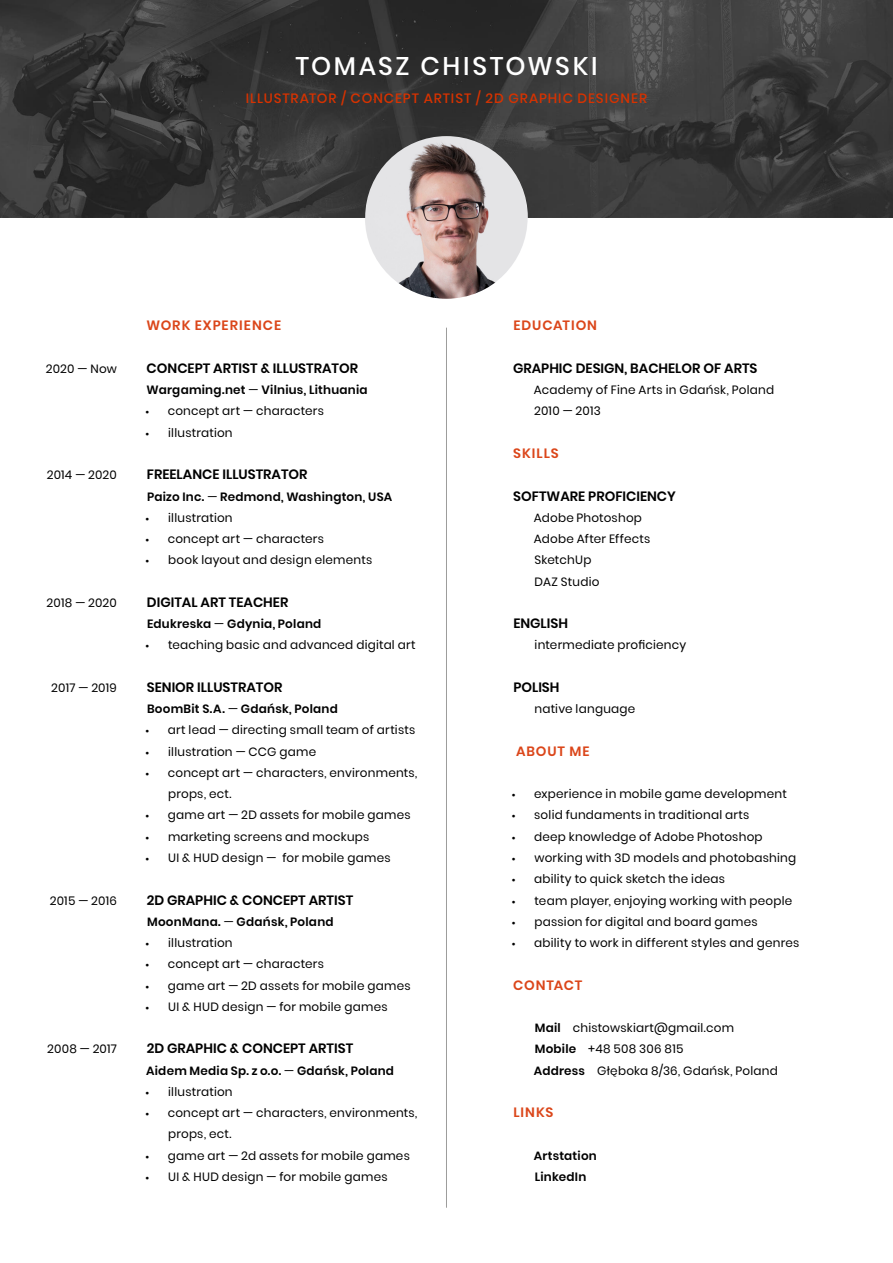
<style>
.page{position:relative;width:893px;height:1263px;background:#fff}
.page>*{position:absolute;margin:0;border:0;box-sizing:border-box;transform-origin:0 0}
.t1{font:500 25.5px "Poppins";letter-spacing:.1em;color:#fff}
.t2{font:600 13.5px "Poppins";color:#000}
.t3{font:600 13.5px "Poppins";letter-spacing:.07em;color:#db461a}
.t4{font:500 13.5px "Poppins";letter-spacing:.07em;color:#d73200}
.t5{font:12px/21.3px "Poppins";letter-spacing:.02em;color:#000}
.t6{font:600 12px/21.3px "Poppins";letter-spacing:.02em;color:#000}
.s1{font-weight:400}
.s2{font-family:"Fraunces 9 pt Soft"}
.s3{font-weight:600}
</style>
<div class="page">
<img style="left:0;top:0;width:893px;height:217px">
<svg style="left:365px;top:136px;width:162px;height:163px;background:#bdaead"></svg>
<hr style="left:446px;top:328px;width:1px;height:880px;background:#9d9d9c">
<h1 class="t1" style="left:295px;top:52px;width:303px">TOMASZ CHISTOWSKI</h1>
<p class="t4" style="left:246px;top:90px;width:403px">ILLUSTRATOR / CONCEPT ARTIST / 2D GRAPHIC DESIGNER</p>
<p class="t5" style="left:46px;top:358px;width:73px">2020 — Now</p>
<p class="t5" style="left:47px;top:464px;width:72px">2014 — 2020</p>
<p class="t5" style="left:47px;top:592px;width:72px">2018 — 2020</p>
<p class="t5" style="left:51px;top:677px;width:67px">2017 — 2019</p>
<p class="t5" style="left:50px;top:890px;width:69px">2015 — 2016</p>
<p class="t5" style="left:47px;top:1038px;width:71px">2008 — 2017</p>
<p class="t3" style="left:146px;top:318px;width:136px">WORK EXPERIENCE</p>
<p class="t2" style="left:147px;top:360px;width:213px">CONCEPT ARTIST &amp; ILLUSTRATOR</p>
<p class="t6" style="left:147px;top:379px;width:222px">Wargaming.net <span class="s1">—</span> Vilnius, Lithuania</p>
<p class="t5" style="left:145px;top:401px;width:180px"><span class="s2">•</span> concept art — characters</p>
<p class="t5" style="left:145px;top:422px;width:89px"><span class="s2">•</span> illustration</p>
<p class="t2" style="left:147px;top:467px;width:162px">FREELANCE ILLUSTRATOR</p>
<p class="t6" style="left:147px;top:486px;width:247px">Paizo Inc. <span class="s1">—</span> Redmond, Washington, USA</p>
<p class="t5" style="left:145px;top:507px;width:89px"><span class="s2">•</span> illustration</p>
<p class="t5" style="left:145px;top:528px;width:180px"><span class="s2">•</span> concept art — characters</p>
<p class="t5" style="left:145px;top:549px;width:229px"><span class="s2">•</span> book layout and design elements</p>
<p class="t2" style="left:147px;top:594px;width:143px">DIGITAL ART TEACHER</p>
<p class="t6" style="left:147px;top:613px;width:176px">Edukreska <span class="s1">—</span> Gdynia, Poland</p>
<p class="t5" style="left:145px;top:634px;width:272px"><span class="s2">•</span> teaching basic and advanced digital art</p>
<p class="t2" style="left:147px;top:679px;width:137px">SENIOR ILLUSTRATOR</p>
<p class="t6" style="left:147px;top:698px;width:192px">BoomBit S.A. <span class="s1">—</span> Gdańsk, Poland</p>
<p class="t5" style="left:145px;top:720px;width:272px"><span class="s2">•</span> art lead — directing small team of artists</p>
<p class="t5" style="left:145px;top:741px;width:173px"><span class="s2">•</span> illustration — CCG game</p>
<p class="t5" style="left:168px;top:762px;width:251px;text-indent:-23px"><span class="s2">•</span> concept art — characters, environments, props, ect.</p>
<p class="t5" style="left:145px;top:805px;width:267px"><span class="s2">•</span> game art — 2D assets for mobile games</p>
<p class="t5" style="left:145px;top:826px;width:226px"><span class="s2">•</span> marketing screens and mockups</p>
<p class="t5" style="left:145px;top:847px;width:247px"><span class="s2">•</span> UI &amp; HUD design — for mobile games</p>
<p class="t2" style="left:147px;top:892px;width:208px">2D GRAPHIC &amp; CONCEPT ARTIST</p>
<p class="t6" style="left:147px;top:911px;width:188px">MoonMana. <span class="s1">—</span> Gdańsk, Poland</p>
<p class="t5" style="left:145px;top:932px;width:89px"><span class="s2">•</span> illustration</p>
<p class="t5" style="left:145px;top:953px;width:180px"><span class="s2">•</span> concept art — characters</p>
<p class="t5" style="left:145px;top:975px;width:267px"><span class="s2">•</span> game art — 2D assets for mobile games</p>
<p class="t5" style="left:145px;top:996px;width:244px"><span class="s2">•</span> UI &amp; HUD design — for mobile games</p>
<p class="t2" style="left:147px;top:1041px;width:208px">2D GRAPHIC &amp; CONCEPT ARTIST</p>
<p class="t6" style="left:146px;top:1060px;width:249px">Aidem Media Sp. z o.o. <span class="s1">—</span> Gdańsk, Poland</p>
<p class="t5" style="left:145px;top:1081px;width:89px"><span class="s2">•</span> illustration</p>
<p class="t5" style="left:168px;top:1102px;width:251px;text-indent:-23px"><span class="s2">•</span> concept art — characters, environments, props, ect.</p>
<p class="t5" style="left:145px;top:1145px;width:266px"><span class="s2">•</span> game art — 2d assets for mobile games</p>
<p class="t5" style="left:145px;top:1166px;width:244px"><span class="s2">•</span> UI &amp; HUD design — for mobile games</p>
<p class="t3" style="left:513px;top:318px;width:85px">EDUCATION</p>
<p class="t2" style="left:513px;top:360px;width:246px">GRAPHIC DESIGN, BACHELOR OF ARTS</p>
<p class="t5" style="left:534px;top:379px;width:242px">Academy of Fine Arts in Gdańsk, Poland<br>2010 — 2013</p>
<p class="t3" style="left:513px;top:445px;width:47px">SKILLS</p>
<p class="t2" style="left:513px;top:488px;width:164px">SOFTWARE PROFICIENCY</p>
<p class="t5" style="left:534px;top:507px;width:118px">Adobe Photoshop<br>Adobe After Effects<br>SketchUp<br>DAZ Studio</p>
<p class="t2" style="left:513px;top:615px;width:56px">ENGLISH</p>
<p class="t5" style="left:535px;top:634px;width:153px">intermediate proficiency</p>
<p class="t2" style="left:513px;top:679px;width:48px">POLISH</p>
<p class="t5" style="left:534px;top:698px;width:103px">native language</p>
<p class="t3" style="left:516px;top:743px;width:75px">ABOUT ME</p>
<p class="t5" style="left:511px;top:783px;width:277px"><span class="s2">•</span> experience in mobile game development</p>
<p class="t5" style="left:511px;top:805px;width:240px"><span class="s2">•</span> solid fundaments in traditional arts</p>
<p class="t5" style="left:511px;top:826px;width:253px"><span class="s2">•</span> deep knowledge of Adobe Photoshop</p>
<p class="t5" style="left:511px;top:847px;width:286px"><span class="s2">•</span> working with 3D models and photobashing</p>
<p class="t5" style="left:511px;top:868px;width:215px"><span class="s2">•</span> ability to quick sketch the ideas</p>
<p class="t5" style="left:511px;top:890px;width:282px"><span class="s2">•</span> team player, enjoying working with people</p>
<p class="t5" style="left:511px;top:911px;width:248px"><span class="s2">•</span> passion for digital and board games</p>
<p class="t5" style="left:511px;top:932px;width:289px"><span class="s2">•</span> ability to work in different styles and genres</p>
<p class="t3" style="left:513px;top:977px;width:71px">CONTACT</p>
<p class="t5" style="left:534px;top:1017px;width:246px"><span class="s3">Mail</span> chistowskiart@gmail.com<br><span class="s3">Mobile</span> +48 508 306 815<br><span class="s3">Address</span> Głęboka 8/36, Gdańsk, Poland</p>
<p class="t3" style="left:513px;top:1104px;width:41px">LINKS</p>
<p class="t6" style="left:534px;top:1145px;width:65px">Artstation<br>LinkedIn</p>
</div>
